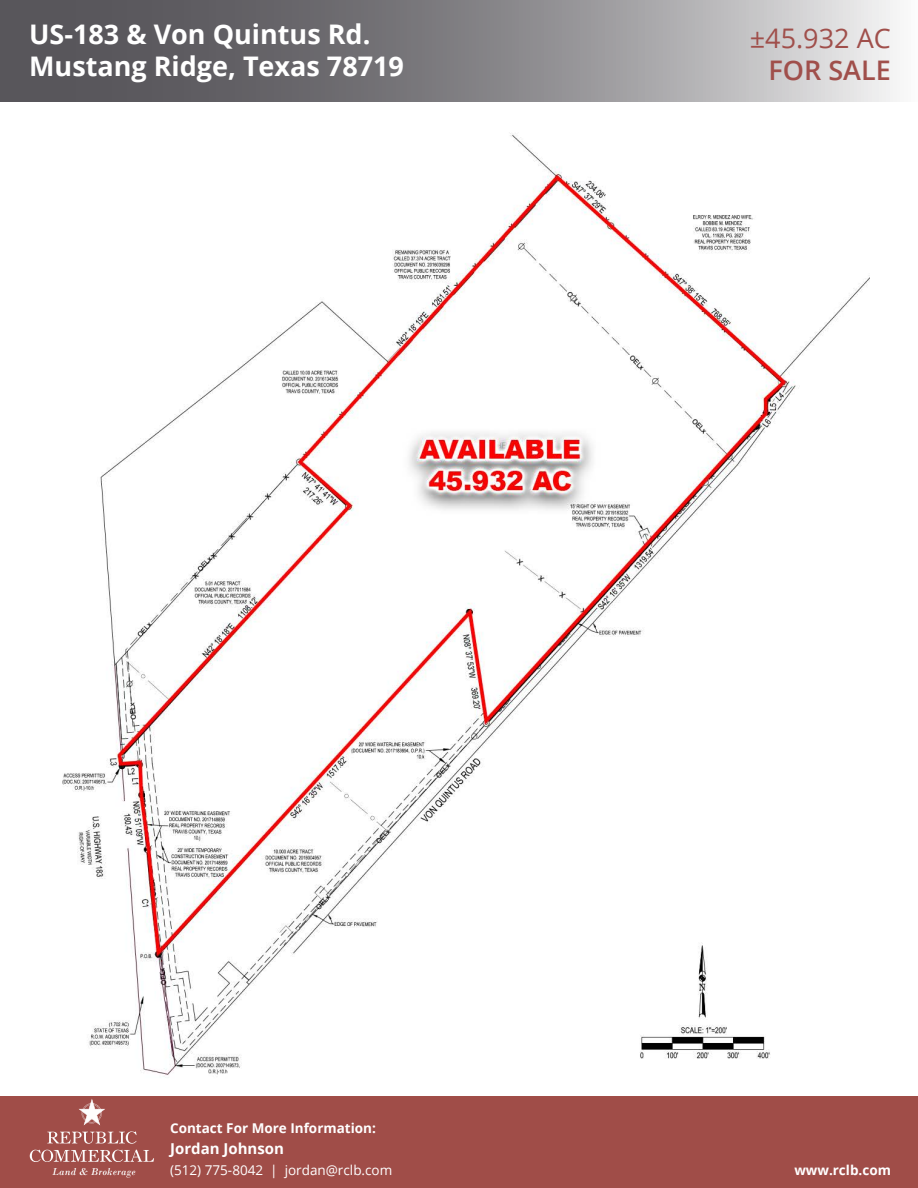
<style>
.page{position:relative;width:918px;height:1188px;background:#fff}
.page>*{position:absolute;margin:0;border:0;box-sizing:border-box;transform-origin:0 0}
.t1{font:700 27px/31.5px "Open Sans";color:#fff}
.t2{font:27px "Open Sans";color:#a04f4b}
.t3{font:600 27px "Open Sans";color:#a04f4b}
.t4{font:700 15px "Open Sans";color:#fff}
.t5{font:700 13.5px "Open Sans";color:#fff}
.t6{font:13.5px "Open Sans";color:#fff}
</style>
<div class="page">
<div style="left:0;top:1096px;width:918px;height:92px;background:#a04d48"></div>
<img style="left:62px;top:133px;width:808px;height:942px">
<svg style="left:0;top:0;width:897px;height:102px;background:#8b898d"></svg>
<svg style="left:29px;top:1099px;width:125px;height:79px"></svg>
<p class="t1" style="left:29px;top:18px;width:376px">US-183 &amp; Von Quintus Rd.<br>Mustang Ridge, Texas 78719</p>
<p class="t2" style="left:750px;top:20px;width:142px">±45.932 AC</p>
<p class="t3" style="left:768px;top:52px;width:124px">FOR SALE</p>
<p class="t5" style="left:170px;top:1119px;width:207px">Contact For More Information:</p>
<p class="t4" style="left:170px;top:1138px;width:115px">Jordan Johnson</p>
<p class="t6" style="left:170px;top:1161px;width:224px">(512) 775-8042 | jordan@rclb.com</p>
<p class="t5" style="left:794px;top:1161px;width:98px">www.rclb.com</p>
</div>
